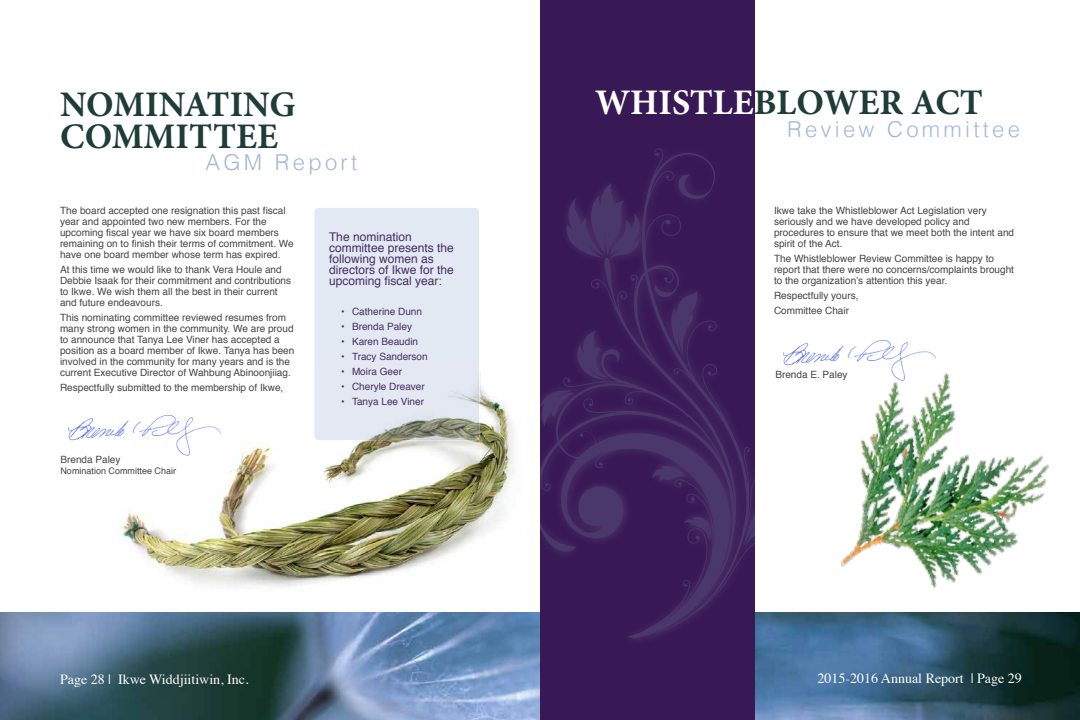
<style>
.page{position:relative;width:1080px;height:720px;background:#fff}
.page>*{position:absolute;margin:0;border:0;box-sizing:border-box;transform-origin:0 0}
.t1{font:700 36px/31.5px "Minion Pro";color:#1e3d37}
.t2{font:300 22px "Helvetica";letter-spacing:.15em;color:#a4b7d7}
.t3{font:14px "Times";color:#fff}
.t4{font:12px/11px "Helvetica";color:#482e63}
.t5{font:10px/11px "Helvetica";color:#464547}
.t6{font:10px "Helvetica";color:#482e63}
.t7{font:9px "Helvetica";color:#464547}
.s1{color:#464547}
.s2{color:#fff}
</style>
<div class="page">
<img style="left:0;top:612px;width:1080px;height:108px">
<img style="left:122px;top:373px;width:391px;height:214px">
<div style="left:540px;top:0;width:215px;height:720px;background:#381956"></div>
<svg style="left:540px;top:148px;width:215px;height:491px"></svg>
<svg style="left:664px;top:291px;width:34px;height:66px"></svg>
<svg style="left:743px;top:504px;width:12px;height:46px"></svg>
<div style="left:314px;top:207px;width:166px;height:234px;background:#e3e9f3;border-radius:5px"></div>
<div style="left:314px;top:207px;width:166px;height:234px;border:1px solid #fff;border-radius:5px"></div>
<img style="left:68px;top:414px;width:162px;height:45px">
<div style="left:54px;top:442px;width:110px;height:43px;background:#fff"></div>
<img style="left:783px;top:340px;width:152px;height:26px">
<img style="left:826px;top:356px;width:224px;height:232px">
<h1 class="t1" style="left:60px;top:88px;width:237px">NOMINATING<br>COMMITTEE</h1>
<h2 class="t2" style="left:205px;top:143px;width:153px">AGM Report</h2>
<p class="t5" style="left:60px;top:206px;width:235px">The board accepted one resignation this past fiscal year and appointed two new members. For the upcoming fiscal year we have six board members remaining on to finish their terms of commitment. We have one board member whose term has expired.</p>
<p class="t5" style="left:60px;top:265px;width:233px">At this time we would like to thank Vera Houle and Debbie Isaak for their commitment and contributions to Ikwe. We wish them all the best in their current and future endeavours.</p>
<p class="t5" style="left:60px;top:313px;width:236px">This nominating committee reviewed resumes from many strong women in the community. We are proud to announce that Tanya Lee Viner has accepted a position as a board member of Ikwe. Tanya has been involved in the community for many years and is the current Executive Director of Wahbung Abinoonjiiag.</p>
<p class="t5" style="left:60px;top:383px;width:225px">Respectfully submitted to the membership of Ikwe,</p>
<p class="t5" style="left:60px;top:454px;width:62px">Brenda Paley</p>
<p class="t7" style="left:60px;top:464px;width:117px">Nomination Committee Chair</p>
<p class="t4" style="left:329px;top:231px;width:126px">The nomination committee presents the following women as directors of Ikwe for the upcoming fiscal yea<span class="s1">r:</span></p>
<p class="t6" style="left:341px;top:303px;width:83px">• Catherine Dunn</p>
<p class="t6" style="left:341px;top:318px;width:73px">• Brenda Paley</p>
<p class="t6" style="left:341px;top:333px;width:79px">• Karen Beaudin</p>
<p class="t6" style="left:341px;top:348px;width:88px">• Tracy Sanderson</p>
<p class="t6" style="left:341px;top:363px;width:63px">• Moira Geer</p>
<p class="t6" style="left:341px;top:378px;width:85px">• Cheryle Dreaver</p>
<p class="t6" style="left:341px;top:393px;width:85px">• Tanya Lee Viner</p>
<h1 class="t1" style="left:595px;top:86px;width:389px"><span class="s2">WHISTLE</span>BLOWER ACT</h1>
<h2 class="t2" style="left:787px;top:111px;width:234px">Review Committee</h2>
<p class="t5" style="left:774px;top:205px;width:242px">Ikwe take the Whistleblower Act Legislation very seriously and we have developed policy and procedures to ensure that we meet both the intent and spirit of the Act.</p>
<p class="t5" style="left:774px;top:253px;width:242px">The Whistleblower Review Committee is happy to report that there were no concerns/complaints brought to the organization’s attention this year.</p>
<p class="t5" style="left:774px;top:288px;width:86px;line-height:15px">Respectfully yours,<br>Committee Chair</p>
<p class="t5" style="left:775px;top:370px;width:74px">Brenda E. Paley</p>
<h3 class="t3" style="left:60px;top:666px;width:190px">Page 28 | Ikwe Widdjiitiwin, Inc.</h3>
<h3 class="t3" style="left:818px;top:665px;width:206px">2015-2016 Annual Report | Page 29</h3>
</div>
